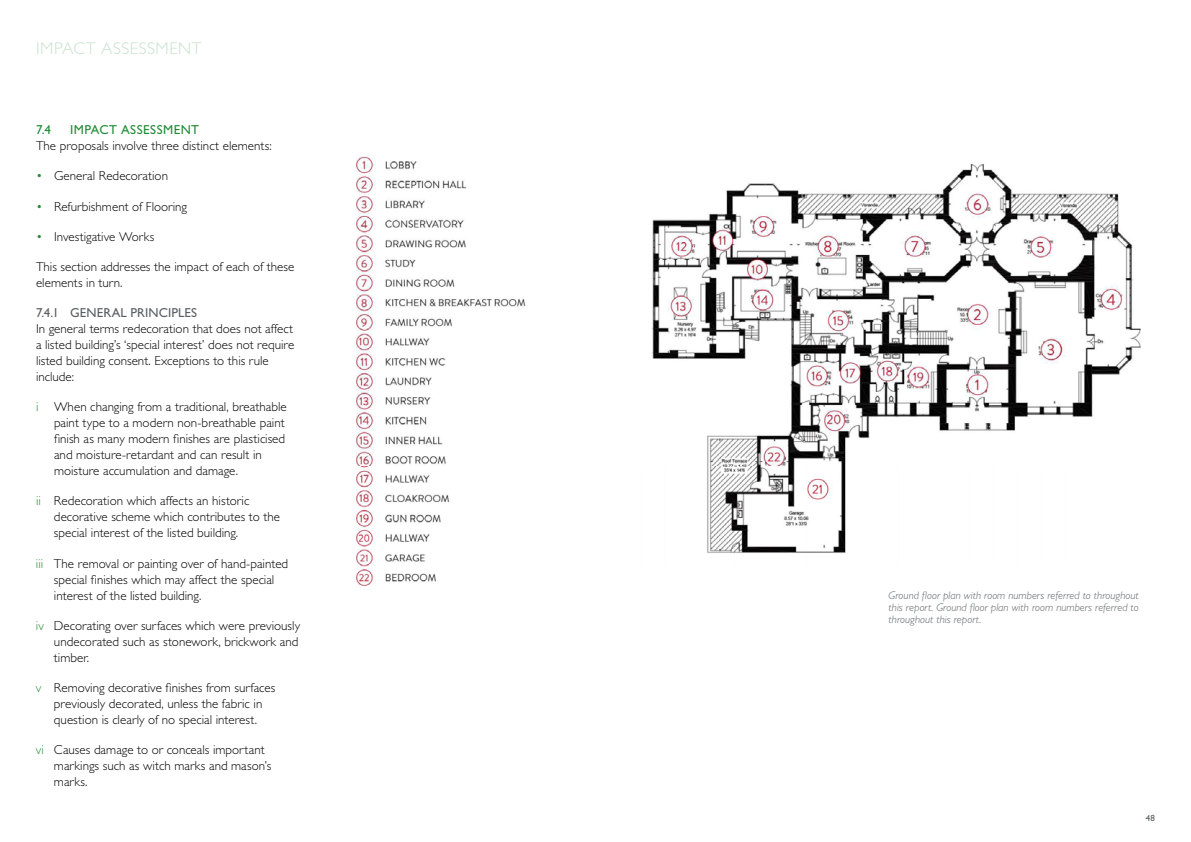
<style>
.page{position:relative;width:1191px;height:842px;background:#fff}
.page>*{position:absolute;margin:0;border:0;box-sizing:border-box;transform-origin:0 0}
.t1{font:300 17px "Gill Sans Std";letter-spacing:.03em;color:#c8e2cd}
.t2{font:300 13px/16px "Gill Sans Std";color:#000}
.t3{font:13px "Gill Sans Std";letter-spacing:.01em;color:#5b6064}
.t4{font:13px "Gill Sans Std";letter-spacing:.04em;color:#238c37}
.t5{font:italic 300 11px/12px "Gill Sans Std";letter-spacing:.005em;color:#5b6064;text-align:justify}
.t6{font:9px "Gill Sans Std";color:#5b6064}
.s1{color:#238c37}
</style>
<div class="page">
<img style="left:356px;top:155px;width:785px;height:431px">
<h1 class="t1" style="left:36px;top:39px;width:167px">IMPACT ASSESSMENT</h1>
<p class="t4" style="left:36px;top:122px;width:17px">7.4</p>
<p class="t4" style="left:70px;top:122px;width:131px">IMPACT ASSESSMENT</p>
<p class="t2" style="left:36px;top:138px;width:237px">The proposals involve three distinct elements:</p>
<p class="t2" style="left:36px;top:168px;width:134px"><span class="s1">•</span> General Redecoration</p>
<p class="t2" style="left:36px;top:198px;width:153px"><span class="s1">•</span> Refurbishment of Flooring</p>
<p class="t2" style="left:36px;top:228px;width:120px"><span class="s1">•</span> Investigative Works</p>
<p class="t2" style="left:36px;top:259px;width:260px">This section addresses the impact of each of these elements in turn.</p>
<p class="t3" style="left:36px;top:305px;width:163px">7.4.1 GENERAL PRINCIPLES</p>
<p class="t2" style="left:36px;top:321px;width:260px">In general terms redecoration that does not affect a listed building’s ‘special interest’ does not require listed building consent. Exceptions to this rule include:</p>
<p class="t2" style="left:54px;top:399px;width:234px;text-indent:-18px"><span class="s1">i</span> When changing from a traditional, breathable paint type to a modern non-breathable paint finish as many modern finishes are plasticised and moisture-retardant and can result in moisture accumulation and damage.</p>
<p class="t2" style="left:54px;top:493px;width:227px;text-indent:-18px"><span class="s1">ii</span> Redecoration which affects an historic decorative scheme which contributes to the special interest of the listed building.</p>
<p class="t2" style="left:54px;top:555px;width:236px;text-indent:-18px"><span class="s1">iii</span> The removal or painting over of hand-painted special finishes which may affect the special interest of the listed building.</p>
<p class="t2" style="left:54px;top:618px;width:248px;text-indent:-18px"><span class="s1">iv</span> Decorating over surfaces which were previously undecorated such as stonework, brickwork and timber.</p>
<p class="t2" style="left:36px;top:680px;width:241px;text-align:center"><span class="s1">v</span> Removing decorative finishes from surfaces previously decorated, unless the fabric in question is clearly of no special interest.</p>
<p class="t2" style="left:54px;top:742px;width:219px;text-indent:-18px"><span class="s1">vi</span> Causes damage to or conceals important markings such as witch marks and mason’s marks.</p>
<p class="t5" style="left:888px;top:589px;width:252px">Ground floor plan with room numbers referred to throughout this report. Ground floor plan with room numbers referred to throughout this report.</p>
<p class="t6" style="left:1145px;top:812px;width:11px">48</p>
</div>
